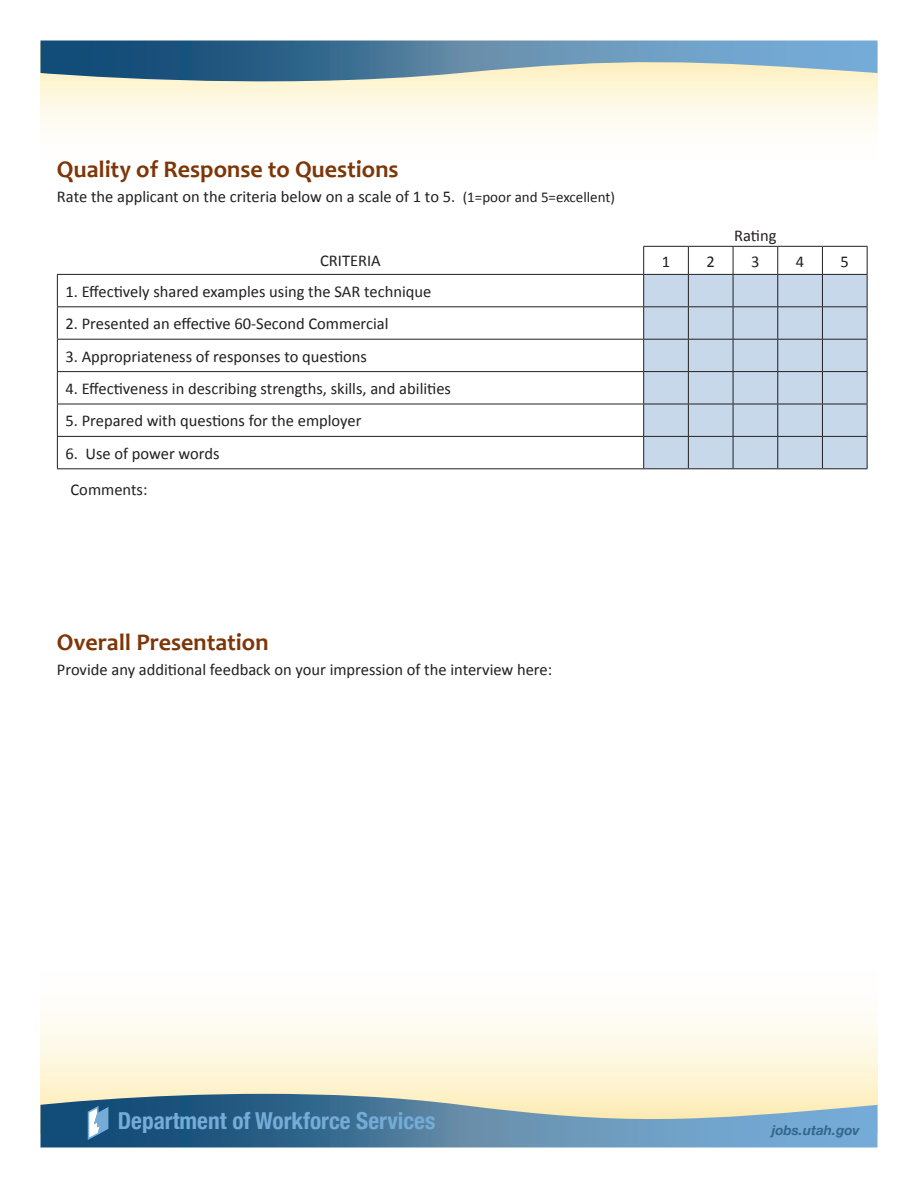
<style>
.page{position:relative;width:918px;height:1188px;background:#fff}
.page>*{position:absolute;margin:0;border:0;box-sizing:border-box;transform-origin:0 0}
.t1{font:700 24px "Candara";color:#7d3608}
.t2{font:700 condensed 23.4px "Helvetica Neue";color:#74abd7}
.t3{font:16.5px/36px "Calibri";color:#231f20}
.t4{font:italic 700 13.65px "Helvetica Neue";color:#34678c}
.s1{font-size:15px}
</style>
<div class="page">
<svg style="left:40px;top:92px;width:838px;height:35px"></svg>
<svg style="left:40px;top:1019px;width:838px;height:75px"></svg>
<svg style="left:40px;top:40px;width:838px;height:52px;background:#8da9b3"></svg>
<svg style="left:40px;top:1094px;width:838px;height:54px;background:#7295a8"></svg>
<svg style="left:87px;top:1105px;width:22px;height:36px"></svg>
<hr style="left:57px;top:275px;width:1px;height:31px;background:#231f20">
<hr style="left:57px;top:306px;width:587px;height:1px;background:#231f20">
<hr style="left:57px;top:307px;width:1px;height:32px;background:#231f20">
<hr style="left:57px;top:339px;width:587px;height:1px;background:#231f20">
<hr style="left:57px;top:340px;width:1px;height:31px;background:#231f20">
<hr style="left:57px;top:371px;width:587px;height:1px;background:#231f20">
<hr style="left:57px;top:372px;width:1px;height:32px;background:#231f20">
<hr style="left:57px;top:404px;width:587px;height:1px;background:#231f20">
<hr style="left:57px;top:404px;width:1px;height:32px;background:#231f20">
<hr style="left:57px;top:436px;width:587px;height:1px;background:#231f20">
<hr style="left:57px;top:437px;width:1px;height:31px;background:#231f20">
<hr style="left:57px;top:468px;width:587px;height:1px;background:#231f20">
<hr style="left:57px;top:274px;width:587px;height:1px;background:#231f20">
<svg style="left:643px;top:247px;width:225px;height:222px;background:#c3d1e0"></svg>
<hr style="left:643px;top:246px;width:45px;height:1px;background:#231f20">
<hr style="left:688px;top:246px;width:45px;height:1px;background:#231f20">
<hr style="left:733px;top:246px;width:45px;height:1px;background:#231f20">
<hr style="left:778px;top:246px;width:44px;height:1px;background:#231f20">
<hr style="left:822px;top:246px;width:46px;height:1px;background:#231f20">
<hr style="left:644px;top:274px;width:44px;height:1px;background:#231f20">
<hr style="left:688px;top:274px;width:45px;height:1px;background:#231f20">
<hr style="left:733px;top:274px;width:45px;height:1px;background:#231f20">
<hr style="left:778px;top:274px;width:44px;height:1px;background:#231f20">
<hr style="left:822px;top:274px;width:46px;height:1px;background:#231f20">
<h1 class="t1" style="left:57px;top:155px;width:343px">Quality of Response to Questions</h1>
<p class="t3" style="left:57px;top:178px;width:560px">Rate the applicant on the criteria below on a scale of 1 to 5. <span class="s1">(1=poor and 5=excellent)</span></p>
<p class="t3" style="left:734px;top:216px;width:44px">Rating</p>
<p class="t3" style="left:320px;top:242px;width:62px">CRITERIA</p>
<p class="t3" style="left:662px;top:242px;width:10px">1</p>
<p class="t3" style="left:707px;top:242px;width:10px">2</p>
<p class="t3" style="left:751px;top:242px;width:10px">3</p>
<p class="t3" style="left:796px;top:242px;width:10px">4</p>
<p class="t3" style="left:841px;top:242px;width:10px">5</p>
<p class="t3" style="left:65px;top:273px;width:367px">1. Effectively shared examples using the SAR technique</p>
<p class="t3" style="left:65px;top:305px;width:325px">2. Presented an effective 60-Second Commercial</p>
<p class="t3" style="left:65px;top:337px;width:303px">3. Appropriateness of responses to questions</p>
<p class="t3" style="left:65px;top:370px;width:387px">4. Effectiveness in describing strengths, skills, and abilities</p>
<p class="t3" style="left:65px;top:402px;width:297px">5. Prepared with questions for the employer</p>
<p class="t3" style="left:71px;top:435px;width:151px;text-indent:-5px">6. Use of power words<br>Comments:</p>
<h1 class="t1" style="left:57px;top:628px;width:213px">Overall Presentation</h1>
<p class="t3" style="left:57px;top:651px;width:497px">Provide any additional feedback on your impression of the interview here:</p>
<h2 class="t2" style="left:118px;top:1106px;width:319px">Department of Workforce Services</h2>
<p class="t4" style="left:772px;top:1121px;width:89px">jobs.utah.gov</p>
</div>
